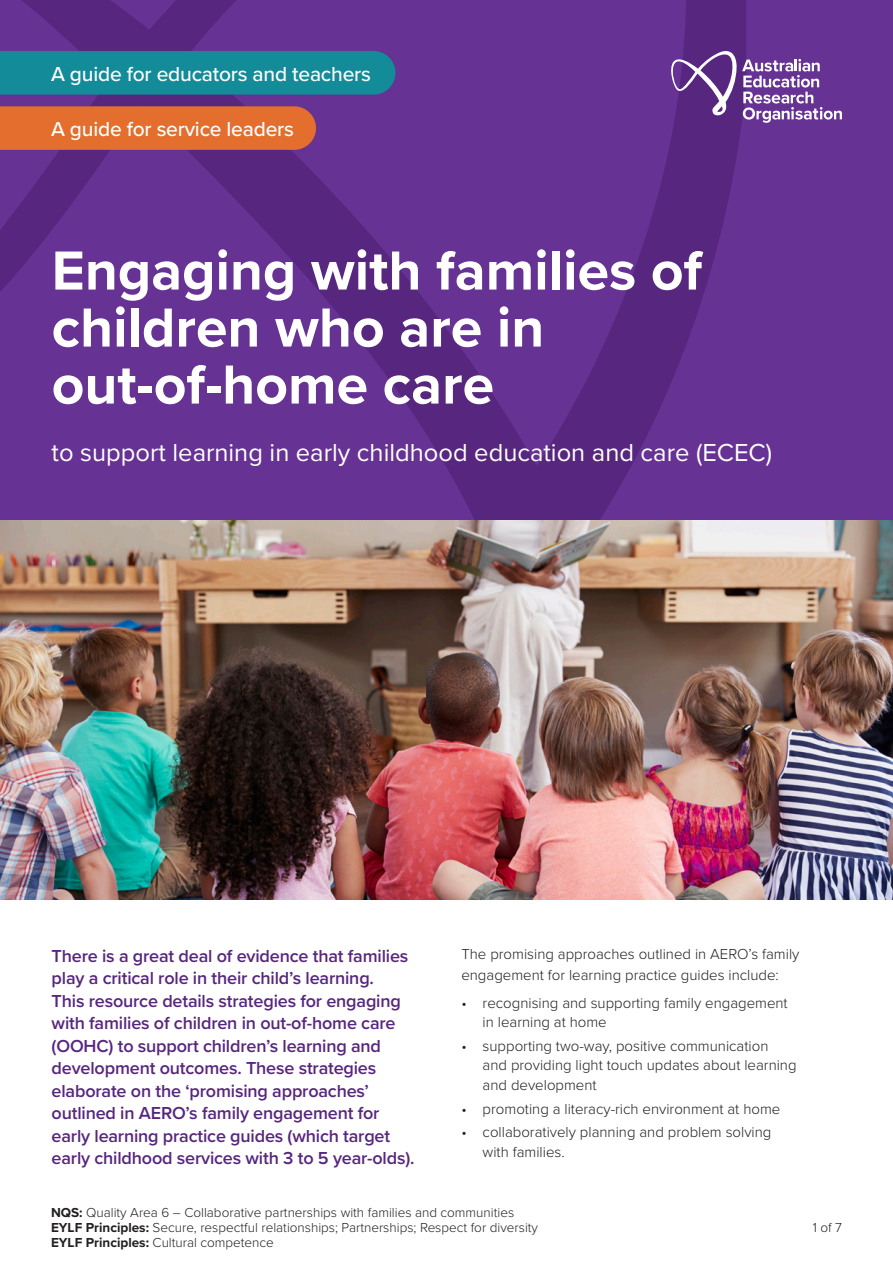
<style>
.page{position:relative;width:893px;height:1263px;background:#fff}
.page>*{position:absolute;margin:0;border:0;box-sizing:border-box;transform-origin:0 0}
.t1{font:700 57px/57px "Proxima Nova";color:#fff}
.t2{font:25.5px "Proxima Nova";color:#fff}
.A_guide__text{font:500 21px "Proxima Nova";letter-spacing:-.01em;color:#fff}
.Paragraph_Copy{font:600 18px/22.5px "Proxima Nova";letter-spacing:-.01em;color:#57267e}
.Paragraph_Copy-2{font:300 15px/19.5px "Proxima Nova";color:#231f20}
.t3{font:300 13.5px/15px "Proxima Nova";color:#231f20}
.s1{font-weight:700}
</style>
<div class="page">
<div style="left:0;top:0;width:893px;height:583px;background:#663293"></div>
<svg style="left:0;top:0;width:746px;height:521px"></svg>
<svg style="left:671px;top:51px;width:171px;height:72px"></svg>
<div style="left:0;top:51px;width:395px;height:44px;background:#138b98"></div>
<div style="left:0;top:106px;width:316px;height:44px;background:#e36e2d"></div>
<img style="left:0;top:521px;width:893px;height:378px">
<p class="A_guide__text" style="left:51px;top:58px;width:321px">A guide for educators and teachers</p>
<p class="A_guide__text" style="left:51px;top:114px;width:245px">A guide for service leaders</p>
<h1 class="t1" style="left:52px;top:241px;width:652px">Engaging with families of children who are in out-of-home care</h1>
<h1 class="t2" style="left:52px;top:433px;width:722px">to support learning in early childhood education and care (ECEC)</h1>
<p class="Paragraph_Copy" style="left:52px;top:944px;width:364px">There is a great deal of evidence that families play a critical role in their child’s learning.<br>This resource details strategies for engaging with families of children in out-of-home care (OOHC) to support children’s learning and development outcomes. These strategies elaborate on the ‘promising approaches’ outlined in AERO’s family engagement for early learning practice guides (which target early childhood services with 3 to 5 year-olds).</p>
<p class="Paragraph_Copy-2" style="left:461px;top:943px;width:340px;line-height:20.2px">The promising approaches outlined in AERO’s family engagement for learning practice guides include:</p>
<p class="Paragraph_Copy-2" style="left:483px;top:992px;width:307px;text-indent:-21px">• recognising and supporting family engagement in learning at home</p>
<p class="Paragraph_Copy-2" style="left:483px;top:1035px;width:315px;text-indent:-21px">• supporting two-way, positive communication and providing light touch updates about learning and development</p>
<p class="Paragraph_Copy-2" style="left:461px;top:1098px;width:320px">• promoting a literacy-rich environment at home</p>
<p class="Paragraph_Copy-2" style="left:483px;top:1122px;width:290px;text-indent:-21px">• collaboratively planning and problem solving with families.</p>
<p class="t3" style="left:51px;top:1204px;width:489px"><span class="s1">NQS:</span> Quality Area 6 – Collaborative partnerships with families and communities<br><span class="s1">EYLF Principles:</span> Secure, respectful relationships; Partnerships; Respect for diversity<br><span class="s1">EYLF Principles:</span> Cultural competence</p>
<p class="t3" style="left:813px;top:1219px;width:31px">1 of 7</p>
</div>
